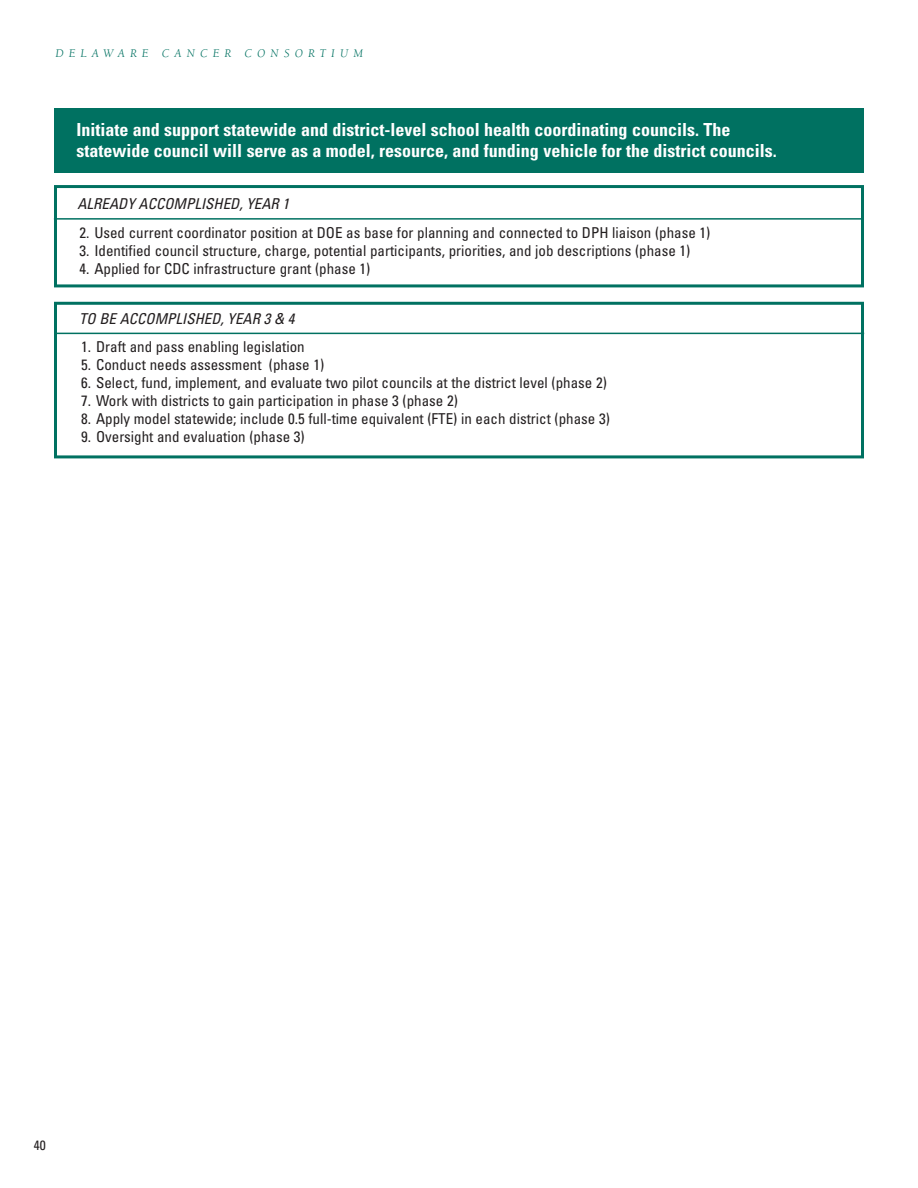
<style>
.page{position:relative;width:918px;height:1188px;background:#fff}
.page>*{position:absolute;margin:0;border:0;box-sizing:border-box;transform-origin:0 0}
.t1{font:700 condensed 18px/21px "Univers";color:#fff}
.t2{font:condensed 15px "Univers";color:#231f20}
.t3{font:italic condensed 15px "Univers";color:#231f20}
.t4{font:condensed 13.5px "Univers";color:#231f20}
.t5{font:italic 12px "Berkeley";letter-spacing:.435em;color:#007161}
</style>
<div class="page">
<div style="left:54px;top:108px;width:810px;height:64px;background:#007161"></div>
<div style="left:54px;top:185px;width:810px;height:102px;border:3px solid #007161"></div>
<hr style="left:54px;top:218px;width:808px;height:2px;background:#007161">
<div style="left:54px;top:302px;width:810px;height:156px;border:3px solid #007161"></div>
<hr style="left:56px;top:333px;width:808px;height:1px;background:#007161">
<p class="t5" style="left:56px;top:48px;width:309px">DELAWARE CANCER CONSORTIUM</p>
<p class="t1" style="left:76px;top:121px;width:702px">Initiate and support statewide and district-level school health coordinating councils. The statewide council will serve as a model, resource, and funding vehicle for the district councils.</p>
<p class="t3" style="left:77px;top:198px;width:213px">ALREADY ACCOMPLISHED, YEAR 1</p>
<p class="t2" style="left:80px;top:227px;width:632px">2. Used current coordinator position at DOE as base for planning and connected to DPH liaison (phase 1)</p>
<p class="t2" style="left:80px;top:245px;width:612px">3. Identified council structure, charge, potential participants, priorities, and job descriptions (phase 1)</p>
<p class="t2" style="left:80px;top:263px;width:292px">4. Applied for CDC infrastructure grant (phase 1)</p>
<p class="t3" style="left:79px;top:313px;width:217px">TO BE ACCOMPLISHED, YEAR 3 &amp; 4</p>
<p class="t2" style="left:81px;top:342px;width:225px">1. Draft and pass enabling legislation</p>
<p class="t2" style="left:81px;top:360px;width:244px">5. Conduct needs assessment (phase 1)</p>
<p class="t2" style="left:81px;top:378px;width:527px">6. Select, fund, implement, and evaluate two pilot councils at the district level (phase 2)</p>
<p class="t2" style="left:81px;top:396px;width:378px">7. Work with districts to gain participation in phase 3 (phase 2)</p>
<p class="t2" style="left:81px;top:414px;width:530px">8. Apply model statewide; include 0.5 full-time equivalent (FTE) in each district (phase 3)</p>
<p class="t2" style="left:81px;top:432px;width:225px">9. Oversight and evaluation (phase 3)</p>
<p class="t4" style="left:34px;top:1140px;width:13px">40</p>
</div>
